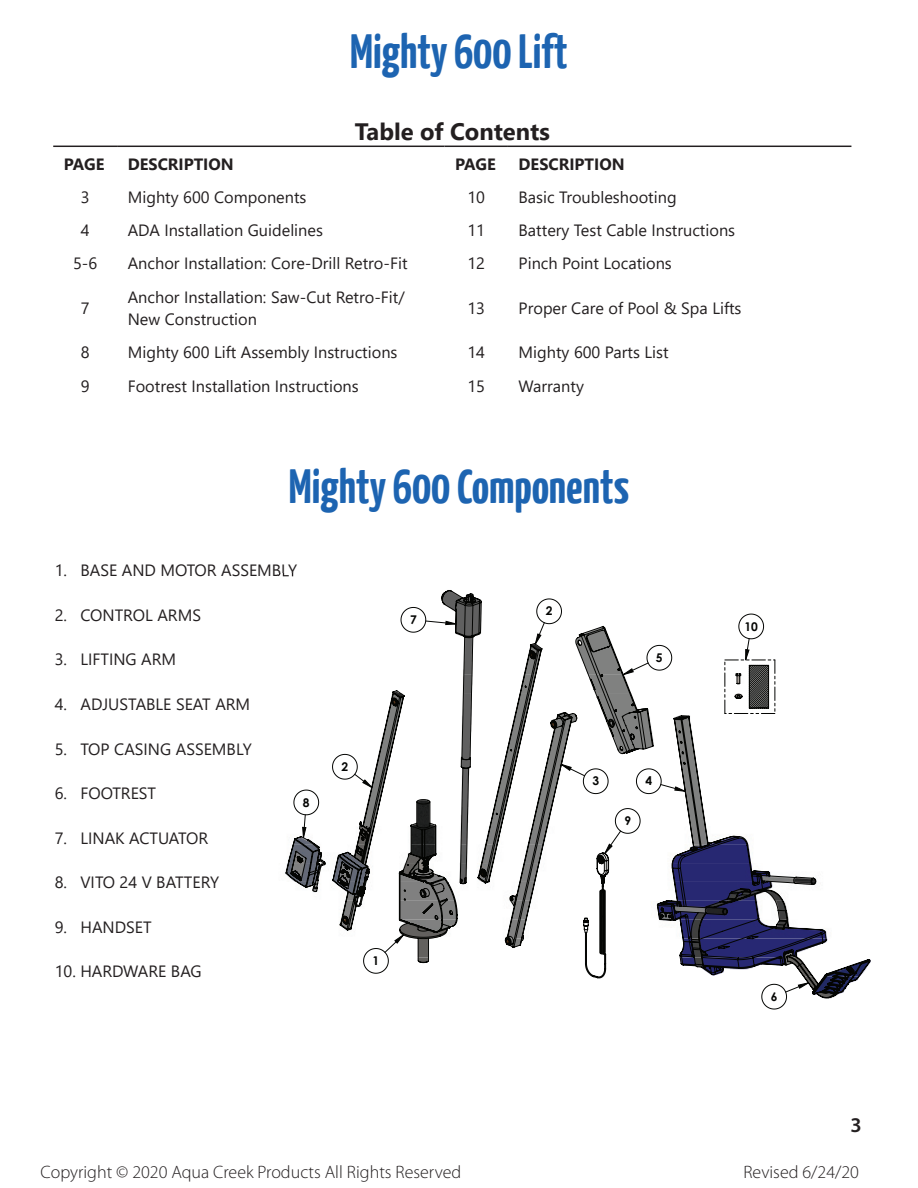
<style>
.page{position:relative;width:918px;height:1188px;background:#fff}
.page>*{position:absolute;margin:0;border:0;box-sizing:border-box;transform-origin:0 0}
.t1{font:700 48px "Yanone Kaffeesatz";color:#1d64b1}
.t2{font:700 23.7px "Segoe UI";color:#231f20}
.t3{font:600 21px "Myriad Pro";color:#231f20}
.t4{font:300 18px "Myriad Pro";color:#231f20}
.t5{font:16.35px/22.4px "Segoe UI";color:#231f20}
.t6{font:700 16.35px "Segoe UI";color:#231f20}
.t7{font:700 12px "Century Gothic";color:#040503}
</style>
<div class="page">
<hr style="left:53px;top:146px;width:64px;height:1px;background:#231f20">
<hr style="left:117px;top:146px;width:328px;height:1px;background:#231f20">
<hr style="left:445px;top:146px;width:63px;height:1px;background:#231f20">
<hr style="left:508px;top:146px;width:343px;height:1px;background:#231f20">
<img style="left:279px;top:573px;width:15px;height:4px">
<svg style="left:286px;top:590px;width:585px;height:408px"></svg>
<h1 class="t1" style="left:350px;top:22px;width:219px">Mighty 600 Lift</h1>
<h2 class="t2" style="left:355px;top:110px;width:197px">Table of Contents</h2>
<p class="t6" style="left:64px;top:148px;width:42px">PAGE</p>
<p class="t6" style="left:128px;top:148px;width:108px">DESCRIPTION</p>
<p class="t6" style="left:455px;top:148px;width:42px">PAGE</p>
<p class="t6" style="left:519px;top:148px;width:108px">DESCRIPTION</p>
<p class="t5" style="left:81px;top:184px;width:10px">3</p>
<p class="t5" style="left:128px;top:184px;width:180px">Mighty 600 Components</p>
<p class="t5" style="left:467px;top:184px;width:19px">10</p>
<p class="t5" style="left:519px;top:184px;width:160px">Basic Troubleshooting</p>
<p class="t5" style="left:81px;top:218px;width:10px">4</p>
<p class="t5" style="left:128px;top:218px;width:197px">ADA Installation Guidelines</p>
<p class="t5" style="left:467px;top:218px;width:19px">11</p>
<p class="t5" style="left:519px;top:218px;width:218px">Battery Test Cable Instructions</p>
<p class="t5" style="left:73px;top:251px;width:26px">5-6</p>
<p class="t5" style="left:128px;top:251px;width:281px">Anchor Installation: Core-Drill Retro-Fit</p>
<p class="t5" style="left:467px;top:251px;width:19px">12</p>
<p class="t5" style="left:519px;top:251px;width:155px">Pinch Point Locations</p>
<p class="t5" style="left:81px;top:295px;width:10px">7</p>
<p class="t5" style="left:128px;top:284px;width:278px">Anchor Installation: Saw-Cut Retro-Fit/<br>New Construction</p>
<p class="t5" style="left:467px;top:295px;width:19px">13</p>
<p class="t5" style="left:519px;top:295px;width:224px">Proper Care of Pool &amp; Spa Lifts</p>
<p class="t5" style="left:81px;top:340px;width:10px">8</p>
<p class="t5" style="left:128px;top:340px;width:271px">Mighty 600 Lift Assembly Instructions</p>
<p class="t5" style="left:467px;top:340px;width:19px">14</p>
<p class="t5" style="left:519px;top:340px;width:151px">Mighty 600 Parts List</p>
<p class="t5" style="left:81px;top:373px;width:10px">9</p>
<p class="t5" style="left:128px;top:373px;width:232px">Footrest Installation Instructions</p>
<p class="t5" style="left:467px;top:373px;width:19px">15</p>
<p class="t5" style="left:519px;top:373px;width:67px">Warranty</p>
<h1 class="t1" style="left:289px;top:457px;width:342px">Mighty 600 Components</h1>
<p class="t5" style="left:55px;top:558px;width:244px">1. BASE AND MOTOR ASSEMBLY</p>
<p class="t5" style="left:55px;top:602px;width:148px">2. CONTROL ARMS</p>
<p class="t5" style="left:55px;top:647px;width:123px">3. LIFTING ARM</p>
<p class="t5" style="left:55px;top:692px;width:197px">4. ADJUSTABLE SEAT ARM</p>
<p class="t5" style="left:55px;top:736px;width:199px">5. TOP CASING ASSEMBLY</p>
<p class="t5" style="left:55px;top:781px;width:103px">6. FOOTREST</p>
<p class="t5" style="left:55px;top:825px;width:155px">7. LINAK ACTUATOR</p>
<p class="t5" style="left:55px;top:870px;width:166px">8. VITO 24 V BATTERY</p>
<p class="t5" style="left:55px;top:914px;width:99px">9. HANDSET</p>
<p class="t5" style="left:55px;top:959px;width:149px">10. HARDWARE BAG</p>
<p class="t7" style="left:303px;top:793px;width:8px">8</p>
<p class="t7" style="left:342px;top:758px;width:8px">2</p>
<p class="t7" style="left:373px;top:952px;width:8px">1</p>
<p class="t7" style="left:410px;top:611px;width:8px">7</p>
<p class="t7" style="left:546px;top:602px;width:8px">2</p>
<p class="t7" style="left:656px;top:649px;width:8px">5</p>
<p class="t7" style="left:592px;top:772px;width:8px">3</p>
<p class="t7" style="left:645px;top:772px;width:8px">4</p>
<p class="t7" style="left:624px;top:812px;width:8px">9</p>
<p class="t7" style="left:744px;top:617px;width:15px">10</p>
<p class="t7" style="left:771px;top:987px;width:8px">6</p>
<p class="t3" style="left:851px;top:1112px;width:13px">3</p>
<p class="t4" style="left:41px;top:1162px;width:422px">Copyright © 2020 Aqua Creek Products All Rights Reserved</p>
<p class="t4" style="left:743px;top:1162px;width:117px">Revised 6/24/20</p>
</div>
